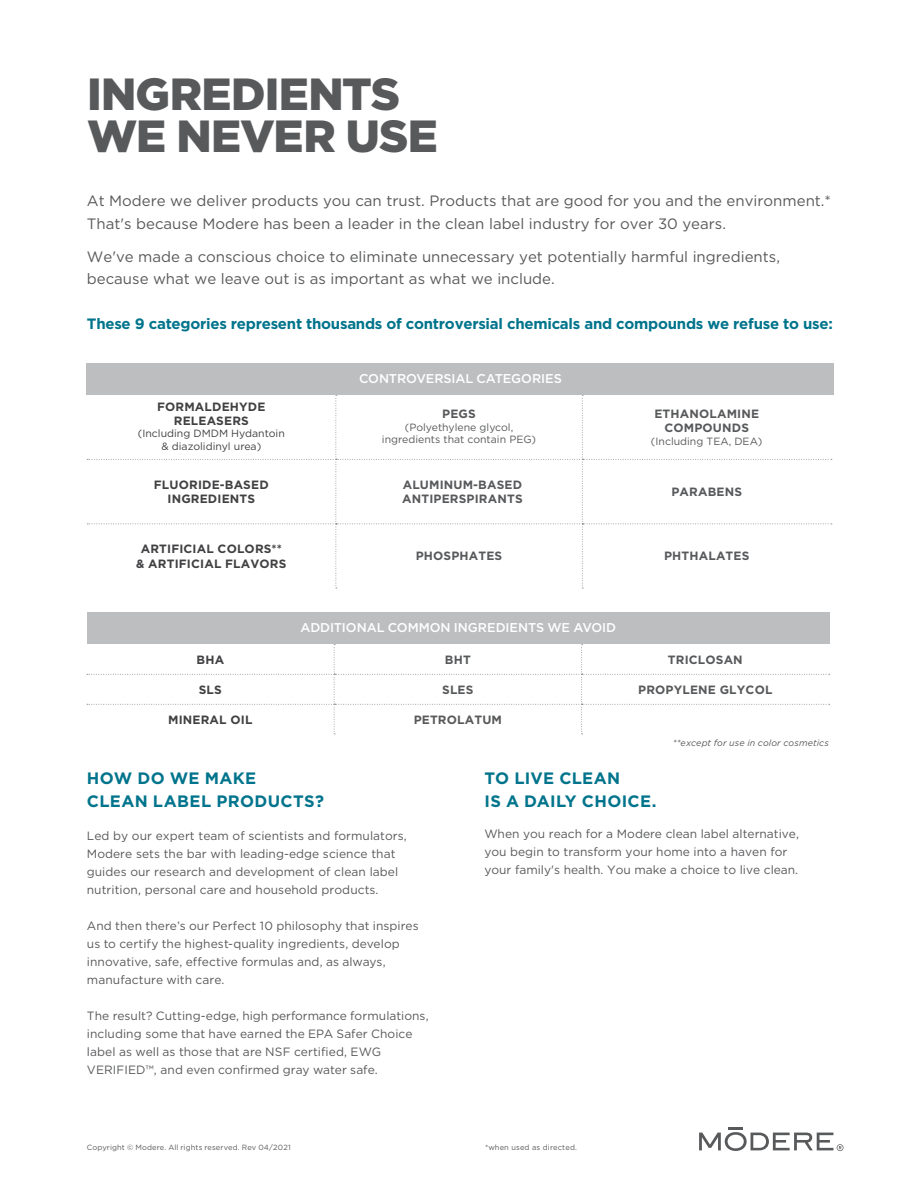
<style>
.page{position:relative;width:918px;height:1188px;background:#fff}
.page>*{position:absolute;margin:0;border:0;box-sizing:border-box;transform-origin:0 0}
.t1{font:900 45px/42px "Gotham";letter-spacing:-.015em;color:#58595b}
.t2{font:700 16.5px/22.5px "Gotham";letter-spacing:.015em;color:#00748c}
.t3{font:15px/22.5px "Gotham";color:#58595b}
.t4{font:700 15px "Gotham";letter-spacing:-.015em;color:#00748c}
.t5{font:500 12.75px "Gotham";letter-spacing:-.005em;color:#fff}
.t6{font:12px/18px "Gotham";letter-spacing:.005em;color:#58595b}
.t7{font:700 12px/14.4px "Gotham";letter-spacing:.015em;color:#58595b;text-align:center}
.t8{font:700 12px/14.4px "Gotham";letter-spacing:.015em;color:#414042;text-align:center}
.t9{font:10.5px/12.6px "Gotham";color:#58595b;text-align:center}
.t10{font:10.5px/12.6px "Gotham";color:#414042;text-align:center}
.t11{font:italic 9px "Gotham";letter-spacing:.015em;color:#58595b}
.t12{font:7.5px "Gotham";letter-spacing:.02em;color:#58595b}
</style>
<div class="page">
<svg style="left:87px;top:395px;width:745px;height:194px"></svg>
<div style="left:87px;top:363px;width:747px;height:31px;background:#bcbec0"></div>
<svg style="left:87px;top:644px;width:743px;height:91px"></svg>
<div style="left:87px;top:612px;width:743px;height:31px;background:#bcbec0"></div>
<svg style="left:699px;top:1127px;width:145px;height:24px"></svg>
<h1 class="t1" style="left:87px;top:72px;width:352px">INGREDIENTS<br>WE NEVER USE</h1>
<p class="t3" style="left:87px;top:190px;width:746px">At Modere we deliver products you can trust. Products that are good for you and the environment.*<br>That's because Modere has been a leader in the clean label industry for over 30 years.</p>
<p class="t3" style="left:87px;top:245px;width:695px">We've made a conscious choice to eliminate unnecessary yet potentially harmful ingredients, because what we leave out is as important as what we include.</p>
<p class="t4" style="left:87px;top:315px;width:748px">These 9 categories represent thousands of controversial chemicals and compounds we refuse to use:</p>
<p class="t8" style="left:157px;top:400px;width:110px;line-height:13.5px">FORMALDEHYDE<br>RELEASERS</p>
<p class="t10" style="left:138px;top:427px;width:148px">(Including DMDM Hydantoin &amp; diazolidinyl urea)</p>
<p class="t5" style="left:359px;top:371px;width:204px">CONTROVERSIAL CATEGORIES</p>
<p class="t7" style="left:442px;top:406px;width:35px">PEGS</p>
<p class="t9" style="left:382px;top:420px;width:156px">(Polyethylene glycol, ingredients that contain PEG)</p>
<p class="t7" style="left:654px;top:406px;width:106px">ETHANOLAMINE<br>COMPOUNDS</p>
<p class="t9" style="left:651px;top:435px;width:113px">(Including TEA, DEA)</p>
<p class="t8" style="left:154px;top:477px;width:116px">FLUORIDE-BASED<br>INGREDIENTS</p>
<p class="t7" style="left:402px;top:477px;width:122px;text-align:left">ALUMINUM-BASED<br>ANTIPERSPIRANTS</p>
<p class="t7" style="left:671px;top:484px;width:72px">PARABENS</p>
<p class="t8" style="left:136px;top:542px;width:152px">ARTIFICIAL COLORS** &amp; ARTIFICIAL FLAVORS</p>
<p class="t7" style="left:416px;top:549px;width:88px">PHOSPHATES</p>
<p class="t7" style="left:664px;top:549px;width:87px">PHTHALATES</p>
<p class="t5" style="left:300px;top:621px;width:317px">ADDITIONAL COMMON INGREDIENTS WE AVOID</p>
<p class="t8" style="left:197px;top:652px;width:29px">BHA</p>
<p class="t7" style="left:445px;top:652px;width:27px">BHT</p>
<p class="t7" style="left:668px;top:652px;width:76px">TRICLOSAN</p>
<p class="t8" style="left:199px;top:682px;width:25px">SLS</p>
<p class="t7" style="left:442px;top:682px;width:33px">SLES</p>
<p class="t7" style="left:638px;top:682px;width:136px">PROPYLENE GLYCOL</p>
<p class="t8" style="left:168px;top:712px;width:86px">MINERAL OIL</p>
<p class="t7" style="left:414px;top:712px;width:90px">PETROLATUM</p>
<h2 class="t2" style="left:87px;top:767px;width:239px">HOW DO WE MAKE<br>CLEAN LABEL PRODUCTS?</h2>
<p class="t6" style="left:87px;top:826px;width:321px">Led by our expert team of scientists and formulators, Modere sets the bar with leading-edge science that guides our research and development of clean label nutrition, personal care and household products.</p>
<p class="t6" style="left:87px;top:916px;width:333px">And then there’s our Perfect 10 philosophy that inspires us to certify the highest-quality ingredients, develop innovative, safe, effective formulas and, as always, manufacture with care.</p>
<p class="t6" style="left:87px;top:1006px;width:343px">The result? Cutting-edge, high performance formulations, including some that have earned the EPA Safer Choice label as well as those that are NSF certified, EWG VERIFIED™, and even confirmed gray water safe.</p>
<p class="t11" style="left:673px;top:738px;width:158px">**except for use in color cosmetics</p>
<h2 class="t2" style="left:484px;top:767px;width:174px">TO LIVE CLEAN<br>IS A DAILY CHOICE.</h2>
<p class="t6" style="left:484px;top:825px;width:316px">When you reach for a Modere clean label alternative, you begin to transform your home into a haven for your family's health. You make a choice to live clean.</p>
<p class="t12" style="left:87px;top:1143px;width:206px">Copyright © Modere. All rights reserved. Rev 04/2021</p>
<p class="t12" style="left:485px;top:1143px;width:93px">*when used as directed.</p>
</div>
